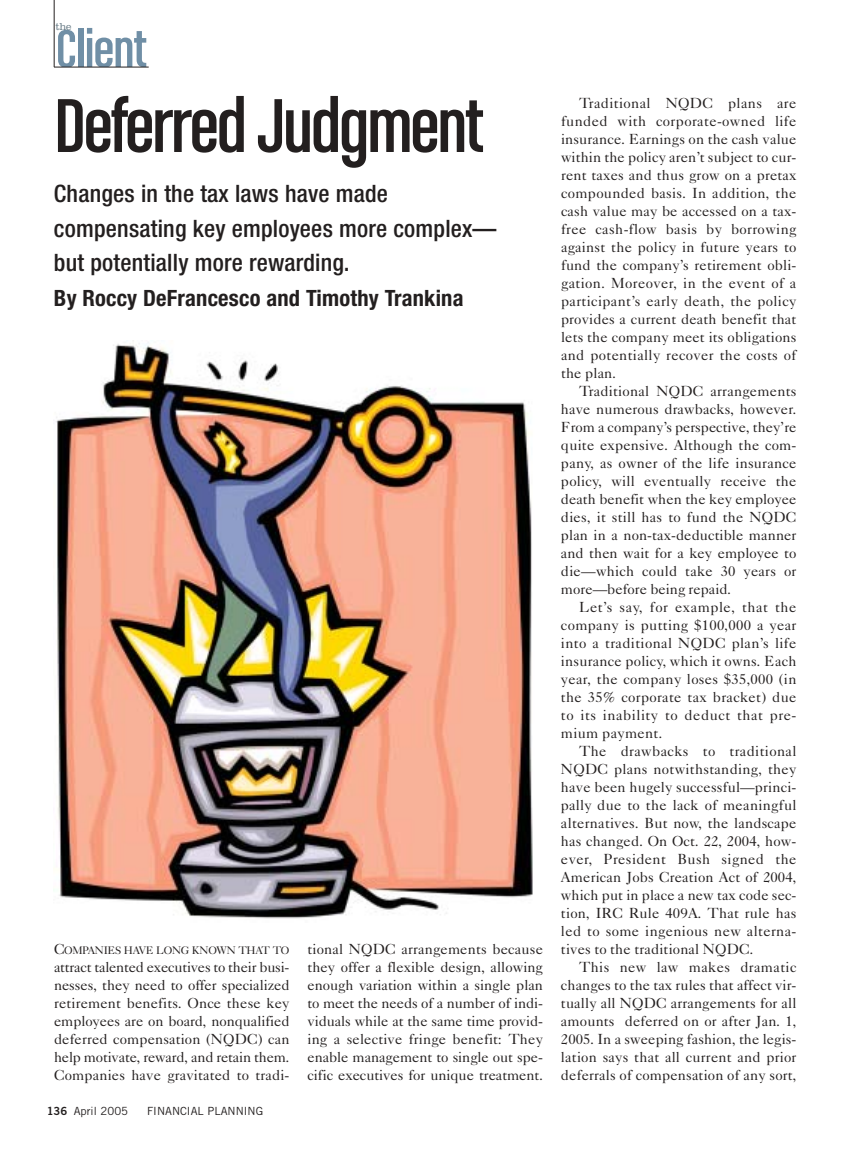
<style>
.page{position:relative;width:864px;height:1161px;background:#fff}
.page>*{position:absolute;margin:0;border:0;box-sizing:border-box;transform-origin:0 0}
.t1{font:81px "Chalet Comprime Cologne Sixty";letter-spacing:-.025em;color:#231f1f;scale:1.09 1}
.t2{font:57px "Chalet Comprime Cologne Eighty";letter-spacing:-.015em;color:#708fa6;scale:1.1 1}
.t3{font:500 condensed 24px/34.5px "Helvetica Neue";letter-spacing:.01em;color:#231f1f}
.t4{font:700 condensed 22.5px "Helvetica Neue";letter-spacing:.01em;color:#231f1f}
.t5{font:14.7px/18px "Caslon Five Forty";letter-spacing:.01em;color:#231f1f;text-align:justify}
.t6{font:11.25px "Trade Gothic";color:#231f1f}
.t7{font:10.95px "Caslon Five Forty";letter-spacing:-.03em;color:#231f1f}
.t8{font:300 10.5px "Clarendon";color:#647883}
.s1{font-family:"Chalet Comprime Cologne Sixty"}
.s2{font-size:14.7px}
.s3{font-family:"Trade Gothic Bold Two"}
</style>
<div class="page">
<img style="left:53px;top:340px;width:480px;height:579px">
<hr style="left:54px;top:0;width:1px;height:67px;background:#231f1f">
<hr style="left:54px;top:67px;width:95px;height:1px;background:#231f1f">
<p class="t8" style="left:55px;top:23px;width:18px">the</p>
<h2 class="t2" style="left:56px;top:28px;width:84px">Clien<span class="s1">t</span></h2>
<h1 class="t1" style="left:54px;top:96px;width:396px">Deferred Judgment</h1>
<h3 class="t3" style="left:54px;top:179px;width:444px">Changes in the tax laws have made compensating key employees more complex— but potentially more rewarding.</h3>
<h3 class="t4" style="left:54px;top:290px;width:411px">By Roccy DeFrancesco and Timothy Trankina</h3>
<p class="t7" style="left:54px;top:946px;width:237px"><span class="s2">C</span>OMPANIES HAVE LONG KNOWN THAT TO</p>
<p class="t5" style="left:54px;top:959px;width:237px">attract talented executives to their busi&shy;nesses, they need to offer specialized retirement benefits. Once these key employees are on board, nonqualified deferred compensation (NQDC) can help motivate, reward, and retain them.<br>Companies have gravitated to tradi-</p>
<p class="t6" style="left:47px;top:1107px;width:83px"><span class="s3">136</span> April 2005</p>
<p class="t6" style="left:147px;top:1107px;width:118px">FINANCIAL PLANNING</p>
<p class="t5" style="left:307px;top:941px;width:237px">tional NQDC arrangements because they offer a flexible design, allowing enough variation within a single plan to meet the needs of a number of indi&shy;viduals while at the same time provid&shy;ing a selective fringe benefit: They enable management to single out spe&shy;cific executives for unique treatment.</p>
<p class="t5" style="left:561px;top:95px;width:237px;text-indent:18px">Traditional NQDC plans are funded with corporate-owned life insurance. Earnings on the cash value within the policy aren’t subject to cur&shy;rent taxes and thus grow on a pretax compounded basis. In addition, the cash value may be accessed on a tax&shy;free cash-flow basis by borrowing against the policy in future years to fund the company’s retirement obli&shy;gation. Moreover, in the event of a participant’s early death, the policy provides a current death benefit that lets the company meet its obligations and potentially recover the costs of the plan.</p>
<p class="t5" style="left:561px;top:383px;width:237px;text-indent:18px">Traditional NQDC arrangements have numerous drawbacks, however.<br>From a company’s perspective, they’re quite expensive. Although the com&shy;pany, as owner of the life insurance policy, will eventually receive the death benefit when the key employee dies, it still has to fund the NQDC plan in a non-tax-deductible manner and then wait for a key employee to die—which could take 30 years or more—before being repaid.</p>
<p class="t5" style="left:561px;top:599px;width:237px;text-indent:18px">Let’s say, for example, that the company is putting $100,000 a year into a traditional NQDC plan’s life insurance policy, which it owns. Each year, the company loses $35,000 (in the 35% corporate tax bracket) due to its inability to deduct that pre&shy;mium payment.</p>
<p class="t5" style="left:561px;top:743px;width:237px;text-indent:18px">The drawbacks to traditional NQDC plans notwithstanding, they have been hugely successful—princi&shy;pally due to the lack of meaningful alternatives. But now, the landscape has changed. On Oct. 22, 2004, how&shy;ever, President Bush signed the American Jobs Creation Act of 2004, which put in place a new tax code sec&shy;tion, IRC Rule 409A. That rule has led to some ingenious new alterna&shy;tives to the traditional NQDC.</p>
<p class="t5" style="left:561px;top:959px;width:237px;text-indent:18px">This new law makes dramatic changes to the tax rules that affect vir&shy;tually all NQDC arrangements for all amounts deferred on or after Jan. 1, 2005. In a sweeping fashion, the legis&shy;lation says that all current and prior deferrals of compensation of any sort,</p>
</div>
